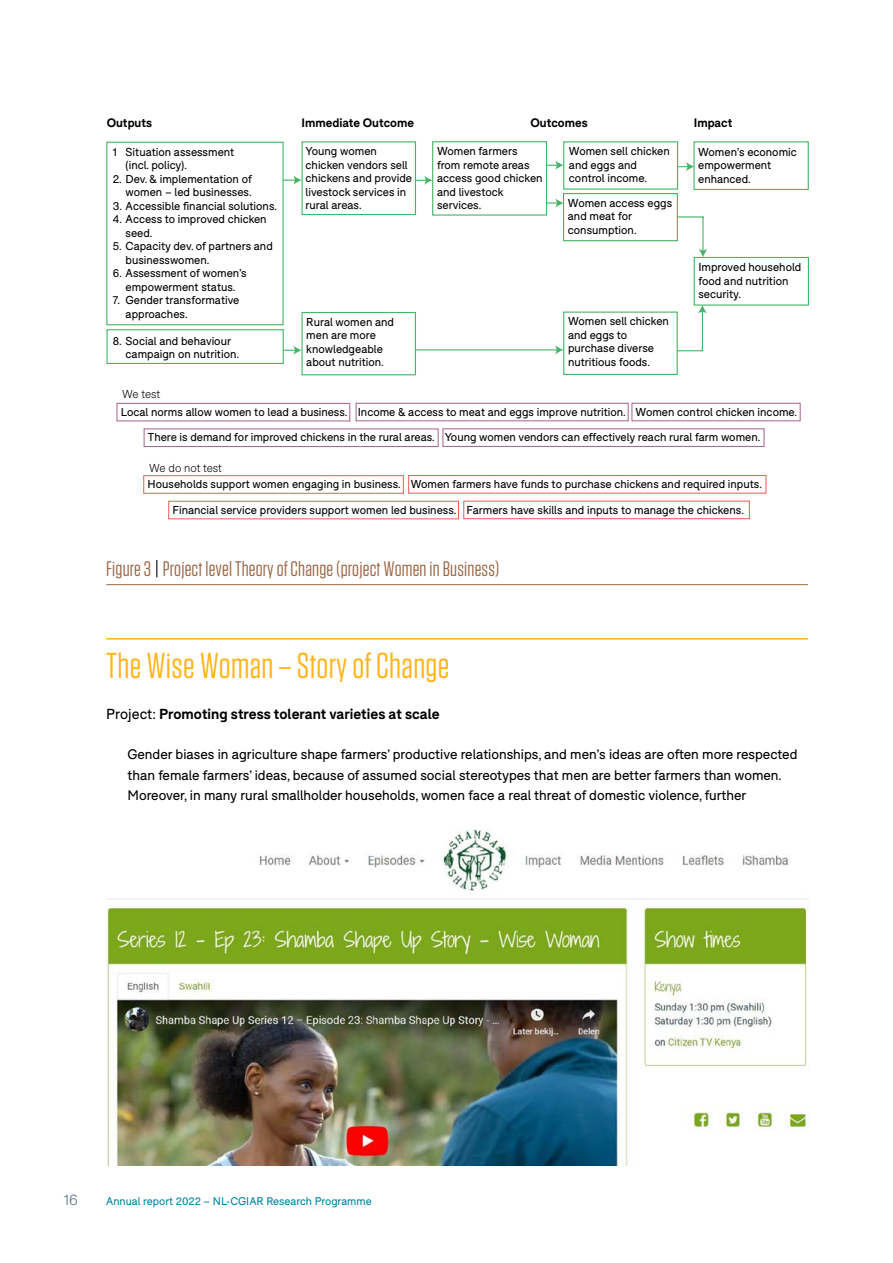
<style>
.page{position:relative;width:893px;height:1263px;background:#fff}
.page>*{position:absolute;margin:0;border:0;box-sizing:border-box;transform-origin:0 0}
.t1{font:36px "Tungsten";letter-spacing:.01em;color:#ffb419}
.t2{font:21px "Tungsten";letter-spacing:.01em;color:#986645}
.t3{font:300 15px "F37 Bolton";color:#4e6d7c}
.t4{font:700 14.25px "F37 Bolton";letter-spacing:.005em;color:#000}
.t5{font:13.5px/20.4px "F37 Bolton";color:#000}
.t6{font:700 12px "F37 Bolton";color:#000}
.t7{font:11.25px/13.5px "F37 Bolton";color:#000}
.t8{font:300 11.25px "F37 Bolton";letter-spacing:-.005em;color:#000}
.t9{font:10.8px "F37 Bolton";color:#0083a2}
.s1{color:#000}
.s2{font-weight:400}
</style>
<div class="page">
<hr style="left:106px;top:584px;width:702px;height:1px;background:#986645">
<hr style="left:106px;top:638px;width:702px;height:1px;background:#ffb419">
<svg style="left:106px;top:141px;width:703px;height:235px"></svg>
<div style="left:694px;top:257px;width:115px;height:49px;border:1px solid #46b466"></div>
<svg style="left:116px;top:402px;width:685px;height:20px"></svg>
<svg style="left:143px;top:428px;width:622px;height:19px"></svg>
<svg style="left:143px;top:475px;width:624px;height:19px"></svg>
<svg style="left:168px;top:500px;width:582px;height:20px"></svg>
<svg style="left:283px;top:176px;width:19px;height:9px"></svg>
<svg style="left:415px;top:176px;width:17px;height:9px"></svg>
<svg style="left:546px;top:161px;width:17px;height:9px"></svg>
<svg style="left:283px;top:346px;width:19px;height:9px"></svg>
<svg style="left:678px;top:162px;width:16px;height:9px"></svg>
<hr style="left:416px;top:349px;width:142px;height:1px;background:#46b466">
<svg style="left:546px;top:192px;width:161px;height:183px"></svg>
<img style="left:106px;top:829px;width:702px;height:336px">
<p class="t6" style="left:107px;top:116px;width:47px">Outputs</p>
<p class="t6" style="left:302px;top:115px;width:114px">Immediate Outcome</p>
<p class="t6" style="left:530px;top:115px;width:59px">Outcomes</p>
<p class="t6" style="left:694px;top:116px;width:40px">Impact</p>
<p class="t7" style="left:126px;top:145px;width:110px;text-indent:-13px">1 Situation assessment (incl. policy).</p>
<p class="t7" style="left:113px;top:172px;width:140px;text-align:right">2. Dev. &amp; implementation of women – led businesses.</p>
<p class="t7" style="left:113px;top:199px;width:166px">3. Accessible financial solutions.</p>
<p class="t7" style="left:126px;top:212px;width:142px;text-indent:-13px">4. Access to improved chicken seed.</p>
<p class="t7" style="left:126px;top:239px;width:149px;text-indent:-13px">5. Capacity dev. of partners and businesswomen.</p>
<p class="t7" style="left:113px;top:266px;width:135px;text-align:center">6. Assessment of women’s empowerment status.</p>
<p class="t7" style="left:126px;top:293px;width:115px;text-indent:-13px">7. Gender transformative approaches.</p>
<p class="t7" style="left:126px;top:334px;width:115px;text-indent:-13px">8. Social and behaviour campaign on nutrition.</p>
<p class="t8" style="left:122px;top:387px;width:40px">We test</p>
<p class="t7" style="left:306px;top:144px;width:108px">Young women chicken vendors sell chickens and provide livestock services in rural areas.</p>
<p class="t7" style="left:306px;top:315px;width:89px">Rural women and men are more knowledgeable about nutrition.</p>
<p class="t7" style="left:437px;top:144px;width:107px">Women farmers from remote areas access good chicken and livestock services.</p>
<p class="t7" style="left:569px;top:145px;width:102px">Women sell chicken and eggs and control income.</p>
<p class="t7" style="left:698px;top:145px;width:100px">Women’s economic empowerment enhanced.</p>
<p class="t7" style="left:568px;top:196px;width:106px">Women access eggs and meat for consumption.</p>
<p class="t7" style="left:568px;top:315px;width:102px">Women sell chicken and eggs to purchase diverse nutritious foods.</p>
<p class="t7" style="left:698px;top:260px;width:105px">Improved household food and nutrition security.</p>
<p class="t7" style="left:121px;top:405px;width:678px">Local norms allow women to lead a business. Income &amp; access to meat and eggs improve nutrition. Women control chicken income.</p>
<p class="t7" style="left:148px;top:431px;width:614px">There is demand for improved chickens in the rural areas. Young women vendors can effectively reach rural farm women.</p>
<p class="t7" style="left:148px;top:477px;width:616px">Households support women engaging in business. Women farmers have funds to purchase chickens and required inputs.</p>
<p class="t7" style="left:173px;top:503px;width:573px">Financial service providers support women led business. Farmers have skills and inputs to manage the chickens.</p>
<p class="t8" style="left:149px;top:462px;width:74px">We do not test</p>
<h2 class="t2" style="left:106px;top:558px;width:395px">Figure 3 <span class="s1">|</span>Project level Theory of Change (project Women in Business)</h2>
<h1 class="t1" style="left:106px;top:647px;width:345px">The Wise Woman – Story of Change</h1>
<p class="t4" style="left:106px;top:705px;width:335px"><span class="s2">Project:</span> Promoting stress tolerant varieties at scale</p>
<p class="t5" style="left:128px;top:744px;width:671px">Gender biases in agriculture shape farmers’ productive relationships, and men’s ideas are often more respected than female farmers’ ideas, because of assumed social stereotypes that men are better farmers than women.<br>Moreover, in many rural smallholder households, women face a real threat of domestic violence, further</p>
<h3 class="t3" style="left:64px;top:1191px;width:16px">16</h3>
<p class="t9" style="left:106px;top:1195px;width:267px">Annual report 2022 – NL-CGIAR Research Programme</p>
</div>
